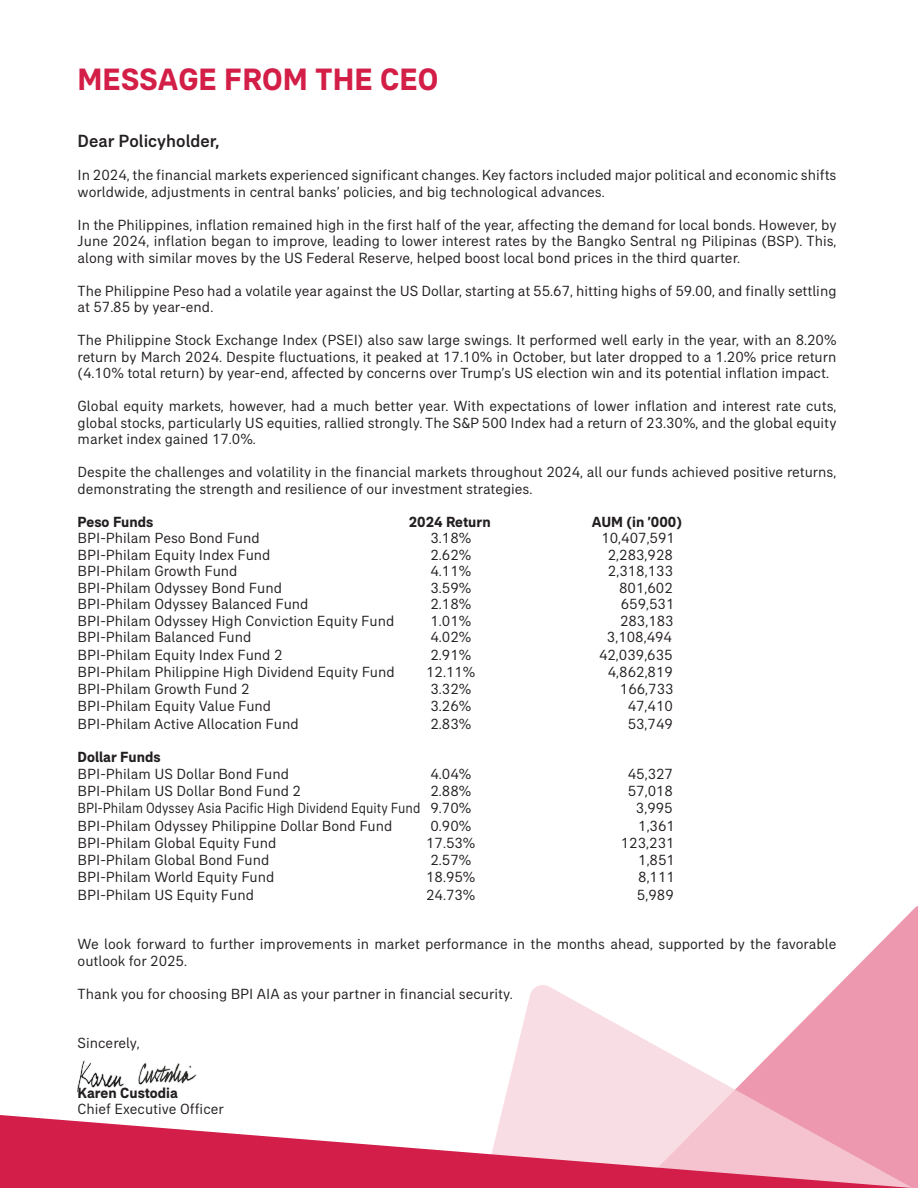
<style>
.page{position:relative;width:918px;height:1188px;background:#fff}
.page>*{position:absolute;margin:0;border:0;box-sizing:border-box;transform-origin:0 0}
.t1{font:700 31.5px "AIA Everest";color:#d31e47}
.t2{font:500 18px "AIA Everest";color:#231f20}
.t3{font:15px/16.5px "AIA Everest";color:#231f20}
.t4{font:15px "AIA Everest";color:#231f20;scale:.9 1}
.t5{font:700 15px "AIA Everest";color:#231f20}
</style>
<div class="page">
<svg style="left:839px;top:906px;width:79px;height:79px;fill:#ed9aaf"></svg>
<svg style="left:501px;top:985px;width:417px;height:203px"></svg>
<svg style="left:0;top:1115px;width:912px;height:73px;background:#e47892"></svg>
<img style="left:77px;top:1060px;width:120px;height:33px">
<h1 class="t1" style="left:78px;top:61px;width:362px">MESSAGE FROM THE CEO</h1>
<p class="t2" style="left:78px;top:130px;width:143px">Dear Policyholder,</p>
<p class="t3" style="left:78px;top:167px;width:760px">In 2024, the financial markets experienced significant changes. Key factors included major political and economic shifts worldwide, adjustments in central banks’ policies, and big technological advances.</p>
<p class="t3" style="left:78px;top:216px;width:761px;text-align:justify">In the Philippines, inflation remained high in the first half of the year, affecting the demand for local bonds. However, by June 2024, inflation began to improve, leading to lower interest rates by the Bangko Sentral ng Pilipinas (BSP). This, along with similar moves by the US Federal Reserve, helped boost local bond prices in the third quarter.</p>
<p class="t3" style="left:78px;top:282px;width:760px">The Philippine Peso had a volatile year against the US Dollar, starting at 55.67, hitting highs of 59.00, and finally settling at 57.85 by year-end.</p>
<p class="t3" style="left:78px;top:332px;width:761px;text-align:justify">The Philippine Stock Exchange Index (PSEI) also saw large swings. It performed well early in the year, with an 8.20% return by March 2024. Despite fluctuations, it peaked at 17.10% in October, but later dropped to a 1.20% price return (4.10% total return) by year-end, affected by concerns over Trump’s US election win and its potential inflation impact.</p>
<p class="t3" style="left:78px;top:398px;width:761px;text-align:justify">Global equity markets, however, had a much better year. With expectations of lower inflation and interest rate cuts, global stocks, particularly US equities, rallied strongly. The S&amp;P 500 Index had a return of 23.30%, and the global equity market index gained 17.0%.</p>
<p class="t3" style="left:78px;top:464px;width:760px">Despite the challenges and volatility in the financial markets throughout 2024, all our funds achieved positive returns, demonstrating the strength and resilience of our investment strategies.</p>
<p class="t5" style="left:78px;top:513px;width:77px">Peso Funds</p>
<p class="t5" style="left:409px;top:513px;width:83px">2024 Return</p>
<p class="t5" style="left:592px;top:513px;width:92px">AUM (in ’000)</p>
<p class="t3" style="left:78px;top:530px;width:184px">BPI-Philam Peso Bond Fund</p>
<p class="t3" style="left:430px;top:530px;width:42px">3.18%</p>
<p class="t3" style="left:601px;top:530px;width:75px">10,407,591</p>
<p class="t3" style="left:78px;top:546px;width:195px">BPI-Philam Equity Index Fund</p>
<p class="t3" style="left:430px;top:546px;width:42px">2.62%</p>
<p class="t3" style="left:608px;top:546px;width:67px">2,283,928</p>
<p class="t3" style="left:78px;top:563px;width:162px">BPI-Philam Growth Fund</p>
<p class="t3" style="left:430px;top:563px;width:42px">4.11%</p>
<p class="t3" style="left:608px;top:563px;width:67px">2,318,133</p>
<p class="t3" style="left:78px;top:579px;width:206px">BPI-Philam Odyssey Bond Fund</p>
<p class="t3" style="left:430px;top:579px;width:42px">3.59%</p>
<p class="t3" style="left:619px;top:579px;width:55px">801,602</p>
<p class="t3" style="left:78px;top:596px;width:232px">BPI-Philam Odyssey Balanced Fund</p>
<p class="t3" style="left:430px;top:596px;width:42px">2.18%</p>
<p class="t3" style="left:621px;top:596px;width:55px">659,531</p>
<p class="t3" style="left:78px;top:612px;width:318px">BPI-Philam Odyssey High Conviction Equity Fund</p>
<p class="t3" style="left:430px;top:612px;width:42px">1.01%</p>
<p class="t3" style="left:620px;top:612px;width:55px">283,183</p>
<p class="t3" style="left:78px;top:629px;width:175px">BPI-Philam Balanced Fund</p>
<p class="t3" style="left:430px;top:629px;width:42px">4.02%</p>
<p class="t3" style="left:607px;top:629px;width:67px">3,108,494</p>
<p class="t3" style="left:78px;top:646px;width:206px">BPI-Philam Equity Index Fund 2</p>
<p class="t3" style="left:430px;top:646px;width:42px">2.91%</p>
<p class="t3" style="left:599px;top:646px;width:75px">42,039,635</p>
<p class="t3" style="left:78px;top:663px;width:319px">BPI-Philam Philippine High Dividend Equity Fund</p>
<p class="t3" style="left:426px;top:663px;width:51px">12.11%</p>
<p class="t3" style="left:608px;top:663px;width:67px">4,862,819</p>
<p class="t3" style="left:78px;top:681px;width:173px">BPI-Philam Growth Fund 2</p>
<p class="t3" style="left:430px;top:681px;width:42px">3.32%</p>
<p class="t3" style="left:620px;top:681px;width:55px">166,733</p>
<p class="t3" style="left:78px;top:698px;width:195px">BPI-Philam Equity Value Fund</p>
<p class="t3" style="left:430px;top:698px;width:42px">3.26%</p>
<p class="t3" style="left:628px;top:698px;width:47px">47,410</p>
<p class="t3" style="left:78px;top:715px;width:223px">BPI-Philam Active Allocation Fund</p>
<p class="t3" style="left:430px;top:715px;width:42px">2.83%</p>
<p class="t3" style="left:628px;top:715px;width:47px">53,749</p>
<p class="t5" style="left:78px;top:748px;width:85px">Dollar Funds</p>
<p class="t3" style="left:78px;top:765px;width:213px">BPI-Philam US Dollar Bond Fund</p>
<p class="t3" style="left:430px;top:765px;width:42px">4.04%</p>
<p class="t3" style="left:628px;top:765px;width:47px">45,327</p>
<p class="t3" style="left:78px;top:783px;width:225px">BPI-Philam US Dollar Bond Fund 2</p>
<p class="t3" style="left:430px;top:783px;width:42px">2.88%</p>
<p class="t3" style="left:628px;top:783px;width:47px">57,018</p>
<p class="t4" style="left:78px;top:800px;width:439px">BPI-Philam Odyssey Asia Pacific High Dividend Equity Fund 9.70%</p>
<p class="t3" style="left:636px;top:800px;width:38px">3,995</p>
<p class="t3" style="left:78px;top:817px;width:316px">BPI-Philam Odyssey Philippine Dollar Bond Fund</p>
<p class="t3" style="left:430px;top:817px;width:42px">0.90%</p>
<p class="t3" style="left:638px;top:817px;width:38px">1,361</p>
<p class="t3" style="left:78px;top:834px;width:200px">BPI-Philam Global Equity Fund</p>
<p class="t3" style="left:426px;top:834px;width:51px">17.53%</p>
<p class="t3" style="left:621px;top:834px;width:55px">123,231</p>
<p class="t3" style="left:78px;top:852px;width:193px">BPI-Philam Global Bond Fund</p>
<p class="t3" style="left:430px;top:852px;width:42px">2.57%</p>
<p class="t3" style="left:638px;top:852px;width:38px">1,851</p>
<p class="t3" style="left:78px;top:869px;width:198px">BPI-Philam World Equity Fund</p>
<p class="t3" style="left:426px;top:869px;width:51px">18.95%</p>
<p class="t3" style="left:638px;top:869px;width:38px">8,111</p>
<p class="t3" style="left:78px;top:886px;width:178px">BPI-Philam US Equity Fund</p>
<p class="t3" style="left:426px;top:886px;width:51px">24.73%</p>
<p class="t3" style="left:637px;top:886px;width:38px">5,989</p>
<p class="t3" style="left:78px;top:936px;width:760px">We look forward to further improvements in market performance in the months ahead, supported by the favorable outlook for 2025.</p>
<p class="t3" style="left:78px;top:985px;width:437px">Thank you for choosing BPI AIA as your partner in financial security.</p>
<p class="t3" style="left:78px;top:1035px;width:64px">Sincerely,</p>
<p class="t5" style="left:78px;top:1084px;width:102px">Karen Custodia</p>
<p class="t3" style="left:78px;top:1101px;width:148px">Chief Executive Officer</p>
</div>
